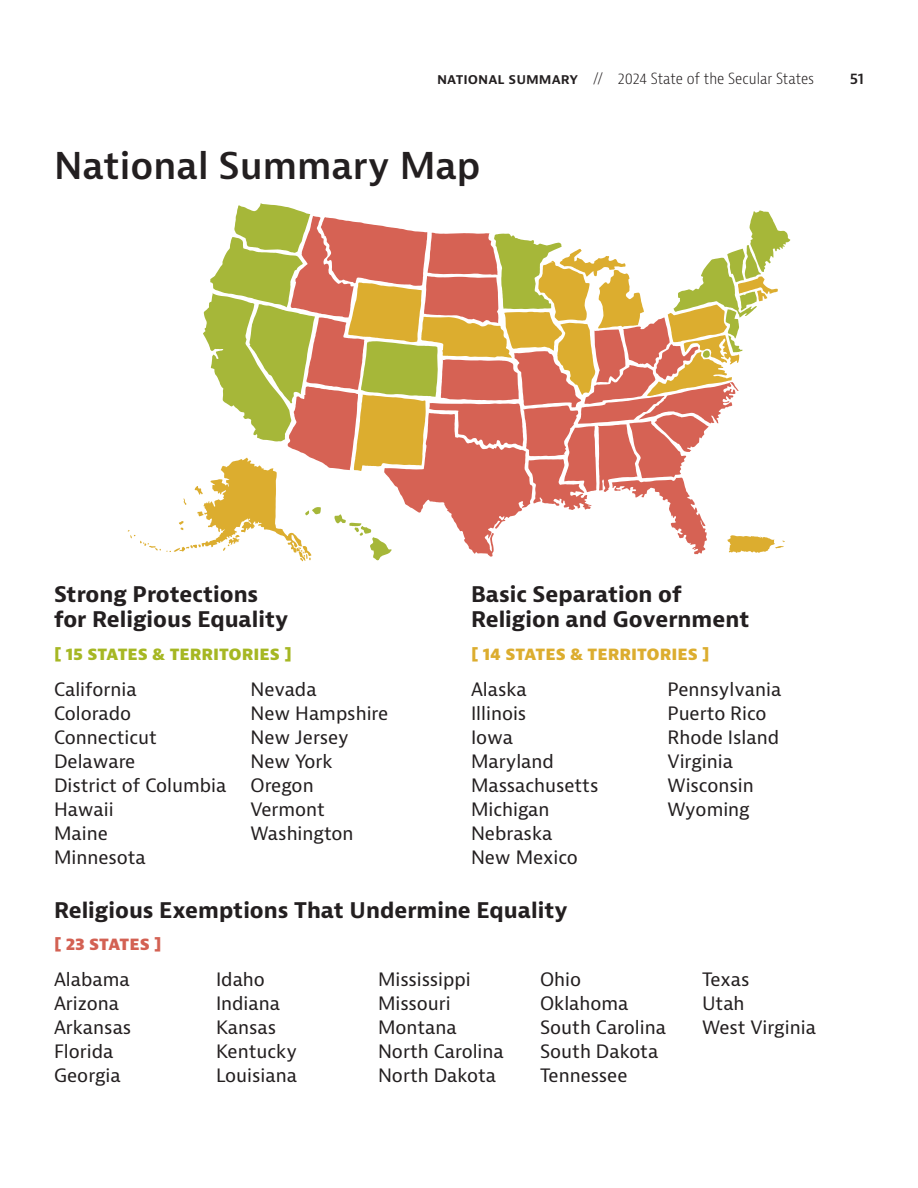
<style>
.page{position:relative;width:918px;height:1188px;background:#fff}
.page>*{position:absolute;margin:0;border:0;box-sizing:border-box;transform-origin:0 0}
.t1{font:600 36px "Bernina Sans";color:#231f20}
.Map_Key{font:700 21px/25.2px "Bernina Sans";color:#231f20}
.Body_Text_-_State_Summary_Lists{font:18px "Bernina Sans";color:#231f20}
.Number_of_States{font:800 16.5px "Bernina Sans";color:#dcad2f}
.Number_of_States-2{font:800 16.5px "Bernina Sans";color:#a6b723}
.Number_of_States-3{font:800 16.5px "Bernina Sans";letter-spacing:-.005em;color:#d36153}
.t2{font:300 condensed 15px "Bernina Sans";letter-spacing:-.005em;color:#231f20}
.t3{font:600 15px "Bernina Sans";color:#231f20}
.s1{font-weight:600;font-stretch:normal}
</style>
<div class="page">
<svg style="left:128px;top:203px;width:662px;height:358px"></svg>
<p class="t2" style="left:437px;top:69px;width:379px"><span class="s1">national summary</span> // 2024 State of the Secular States</p>
<p class="t3" style="left:850px;top:69px;width:16px">51</p>
<p class="t1" style="left:54px;top:143px;width:428px">National Summary Map</p>
<p class="Map_Key" style="left:54px;top:582px;width:236px">Strong Protections for Religious Equality</p>
<p class="Number_of_States-2" style="left:54px;top:643px;width:239px">[ 15 STATES &amp; TERRITORIES ]</p>
<p class="Body_Text_-_State_Summary_Lists" style="left:54px;top:677px;width:84px">California</p>
<p class="Body_Text_-_State_Summary_Lists" style="left:54px;top:701px;width:79px">Colorado</p>
<p class="Body_Text_-_State_Summary_Lists" style="left:54px;top:725px;width:105px">Connecticut</p>
<p class="Body_Text_-_State_Summary_Lists" style="left:54px;top:749px;width:83px">Delaware</p>
<p class="Body_Text_-_State_Summary_Lists" style="left:54px;top:773px;width:174px">District of Columbia</p>
<p class="Body_Text_-_State_Summary_Lists" style="left:54px;top:797px;width:61px">Hawaii</p>
<p class="Body_Text_-_State_Summary_Lists" style="left:54px;top:821px;width:55px">Maine</p>
<p class="Body_Text_-_State_Summary_Lists" style="left:54px;top:845px;width:93px">Minnesota</p>
<p class="Body_Text_-_State_Summary_Lists" style="left:250px;top:677px;width:68px">Nevada</p>
<p class="Body_Text_-_State_Summary_Lists" style="left:250px;top:701px;width:139px">New Hampshire</p>
<p class="Body_Text_-_State_Summary_Lists" style="left:250px;top:725px;width:100px">New Jersey</p>
<p class="Body_Text_-_State_Summary_Lists" style="left:250px;top:749px;width:84px">New York</p>
<p class="Body_Text_-_State_Summary_Lists" style="left:250px;top:773px;width:65px">Oregon</p>
<p class="Body_Text_-_State_Summary_Lists" style="left:250px;top:797px;width:76px">Vermont</p>
<p class="Body_Text_-_State_Summary_Lists" style="left:250px;top:821px;width:105px">Washington</p>
<p class="Map_Key" style="left:471px;top:582px;width:280px">Basic Separation of<br>Religion and Government</p>
<p class="Number_of_States" style="left:471px;top:643px;width:240px">[ 14 STATES &amp; TERRITORIES ]</p>
<p class="Body_Text_-_State_Summary_Lists" style="left:471px;top:677px;width:57px">Alaska</p>
<p class="Body_Text_-_State_Summary_Lists" style="left:471px;top:701px;width:57px">Illinois</p>
<p class="Body_Text_-_State_Summary_Lists" style="left:471px;top:725px;width:44px">Iowa</p>
<p class="Body_Text_-_State_Summary_Lists" style="left:471px;top:749px;width:84px">Maryland</p>
<p class="Body_Text_-_State_Summary_Lists" style="left:471px;top:773px;width:129px">Massachusetts</p>
<p class="Body_Text_-_State_Summary_Lists" style="left:471px;top:797px;width:80px">Michigan</p>
<p class="Body_Text_-_State_Summary_Lists" style="left:471px;top:821px;width:83px">Nebraska</p>
<p class="Body_Text_-_State_Summary_Lists" style="left:471px;top:845px;width:108px">New Mexico</p>
<p class="Body_Text_-_State_Summary_Lists" style="left:668px;top:677px;width:115px">Pennsylvania</p>
<p class="Body_Text_-_State_Summary_Lists" style="left:668px;top:701px;width:101px">Puerto Rico</p>
<p class="Body_Text_-_State_Summary_Lists" style="left:668px;top:725px;width:113px">Rhode Island</p>
<p class="Body_Text_-_State_Summary_Lists" style="left:668px;top:749px;width:67px">Virginia</p>
<p class="Body_Text_-_State_Summary_Lists" style="left:668px;top:773px;width:88px">Wisconsin</p>
<p class="Body_Text_-_State_Summary_Lists" style="left:668px;top:797px;width:84px">Wyoming</p>
<p class="Map_Key" style="left:54px;top:898px;width:515px">Religious Exemptions That Undermine Equality</p>
<p class="Number_of_States-3" style="left:54px;top:933px;width:109px">[ 23 STATES ]</p>
<p class="Body_Text_-_State_Summary_Lists" style="left:54px;top:968px;width:77px">Alabama</p>
<p class="Body_Text_-_State_Summary_Lists" style="left:54px;top:992px;width:67px">Arizona</p>
<p class="Body_Text_-_State_Summary_Lists" style="left:54px;top:1016px;width:79px">Arkansas</p>
<p class="Body_Text_-_State_Summary_Lists" style="left:54px;top:1040px;width:61px">Florida</p>
<p class="Body_Text_-_State_Summary_Lists" style="left:54px;top:1064px;width:68px">Georgia</p>
<p class="Body_Text_-_State_Summary_Lists" style="left:216px;top:968px;width:50px">Idaho</p>
<p class="Body_Text_-_State_Summary_Lists" style="left:216px;top:992px;width:66px">Indiana</p>
<p class="Body_Text_-_State_Summary_Lists" style="left:216px;top:1016px;width:62px">Kansas</p>
<p class="Body_Text_-_State_Summary_Lists" style="left:216px;top:1040px;width:83px">Kentucky</p>
<p class="Body_Text_-_State_Summary_Lists" style="left:216px;top:1064px;width:82px">Louisiana</p>
<p class="Body_Text_-_State_Summary_Lists" style="left:540px;top:968px;width:43px">Ohio</p>
<p class="Body_Text_-_State_Summary_Lists" style="left:540px;top:992px;width:90px">Oklahoma</p>
<p class="Body_Text_-_State_Summary_Lists" style="left:540px;top:1016px;width:128px">South Carolina</p>
<p class="Body_Text_-_State_Summary_Lists" style="left:540px;top:1040px;width:120px">South Dakota</p>
<p class="Body_Text_-_State_Summary_Lists" style="left:540px;top:1064px;width:89px">Tennessee</p>
<p class="Body_Text_-_State_Summary_Lists" style="left:378px;top:968px;width:94px">Mississippi</p>
<p class="Body_Text_-_State_Summary_Lists" style="left:378px;top:992px;width:74px">Missouri</p>
<p class="Body_Text_-_State_Summary_Lists" style="left:378px;top:1016px;width:80px">Montana</p>
<p class="Body_Text_-_State_Summary_Lists" style="left:378px;top:1040px;width:127px">North Carolina</p>
<p class="Body_Text_-_State_Summary_Lists" style="left:378px;top:1064px;width:120px">North Dakota</p>
<p class="Body_Text_-_State_Summary_Lists" style="left:702px;top:968px;width:49px">Texas</p>
<p class="Body_Text_-_State_Summary_Lists" style="left:702px;top:992px;width:44px">Utah</p>
<p class="Body_Text_-_State_Summary_Lists" style="left:702px;top:1016px;width:115px">West Virginia</p>
</div>
